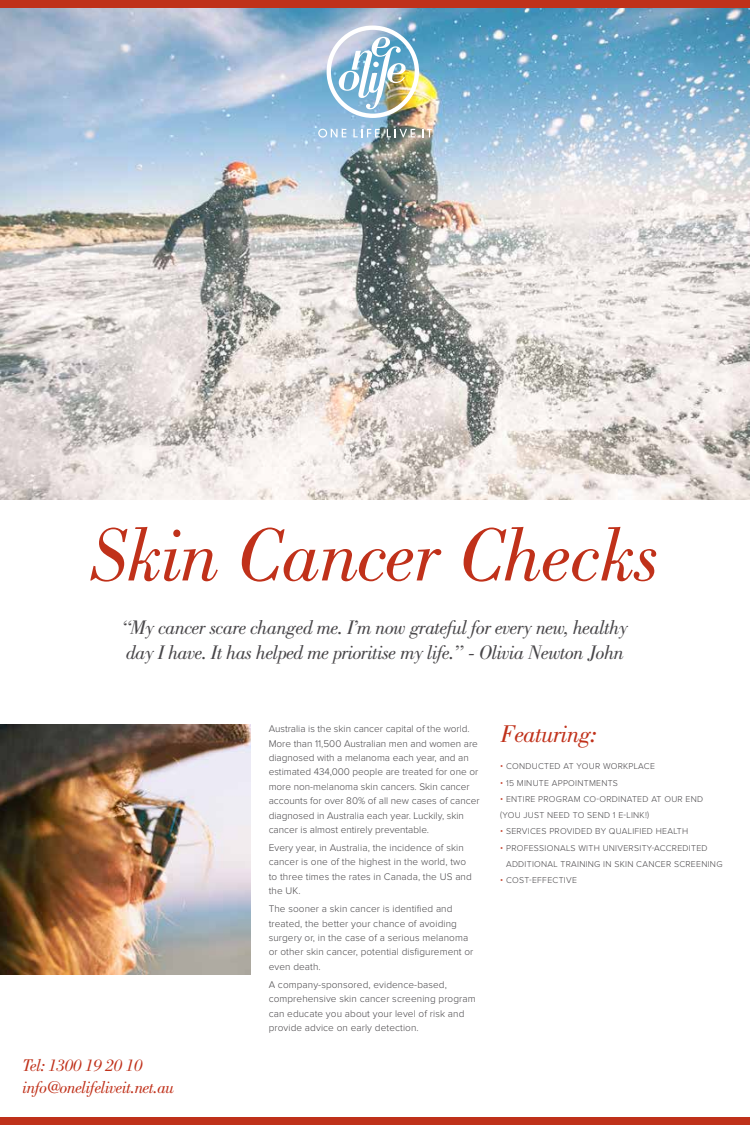
<style>
.page{position:relative;width:750px;height:1125px;background:#fff}
.page>*{position:absolute;margin:0;border:0;box-sizing:border-box;transform-origin:0 0}
.t1{font:italic 77.5px "Bodoni";letter-spacing:-.01em;color:#c0311a}
.t2{font:italic 25px "Bodoni";letter-spacing:-.03em;color:#c0311a}
.t3{font:italic 20.25px/25.6px "Bodoni";letter-spacing:-.03em;color:#484649}
.t4{font:italic 17.5px/22.5px "Bodoni";letter-spacing:-.03em;color:#c0311a}
.t5{font:300 10px/14.4px "Proxima Nova";letter-spacing:.01em;color:#484649}
.t6{font:300 8.75px/16.2px "Proxima Nova";letter-spacing:.03em;color:#484649}
.s1{color:#c0311a}
</style>
<div class="page">
<img style="left:0;top:7px;width:750px;height:493px">
<img style="left:327px;top:26px;width:92px;height:92px">
<svg style="left:318px;top:129px;width:28px;height:9px"></svg>
<svg style="left:353px;top:129px;width:27px;height:8px"></svg>
<svg style="left:387px;top:129px;width:28px;height:8px"></svg>
<svg style="left:422px;top:129px;width:10px;height:8px"></svg>
<img style="left:0;top:724px;width:250px;height:250px">
<div style="left:0;top:0;width:750px;height:7px;background:#bf311a"></div>
<div style="left:0;top:1118px;width:750px;height:7px;background:#bf311a"></div>
<h1 class="t1" style="left:90px;top:512px;width:572px">Skin Cancer Checks</h1>
<h3 class="t3" style="left:122px;top:614px;width:507px">“My cancer scare changed me. I’m now grateful for every new, healthy day I have. It has helped me prioritise my life.” - Olivia Newton John</h3>
<h3 class="t4" style="left:23px;top:1054px;width:153px">Tel: 1300 19 20 10 info@onelifeliveit.net.au</h3>
<p class="t5" style="left:269px;top:722px;width:212px">Australia is the skin cancer capital of the world.<br>More than 11,500 Australian men and women are diagnosed with a melanoma each year, and an estimated 434,000 people are treated for one or more non-melanoma skin cancers. Skin cancer accounts for over 80% of all new cases of cancer diagnosed in Australia each year. Luckily, skin cancer is almost entirely preventable.</p>
<p class="t5" style="left:269px;top:841px;width:205px">Every year, in Australia, the incidence of skin cancer is one of the highest in the world, two to three times the rates in Canada, the US and the UK.</p>
<p class="t5" style="left:269px;top:902px;width:206px">The sooner a skin cancer is identified and treated, the better your chance of avoiding surgery or, in the case of a serious melanoma or other skin cancer, potential disfigurement or even death.</p>
<p class="t5" style="left:269px;top:978px;width:209px">A company-sponsored, evidence-based, comprehensive skin cancer screening program can educate you about your level of risk and provide advice on early detection.</p>
<h2 class="t2" style="left:500px;top:720px;width:98px">Featuring:</h2>
<p class="t6" style="left:500px;top:759px;width:156px"><span class="s1">•</span> CONDUCTED AT YOUR WORKPLACE</p>
<p class="t6" style="left:500px;top:775px;width:119px"><span class="s1">•</span> 15 MINUTE APPOINTMENTS</p>
<p class="t6" style="left:500px;top:791px;width:205px"><span class="s1">•</span> ENTIRE PROGRAM CO-ORDINATED AT OUR END (YOU JUST NEED TO SEND 1 E-LINK!)</p>
<p class="t6" style="left:500px;top:824px;width:190px"><span class="s1">•</span> SERVICES PROVIDED BY QUALIFIED HEALTH</p>
<p class="t6" style="left:506px;top:840px;width:218px;text-indent:-6px"><span class="s1">•</span> PROFESSIONALS WITH UNIVERSITY-ACCREDITED<br>ADDITIONAL TRAINING IN SKIN CANCER SCREENING</p>
<p class="t6" style="left:500px;top:872px;width:78px"><span class="s1">•</span> COST-EFFECTIVE</p>
</div>
